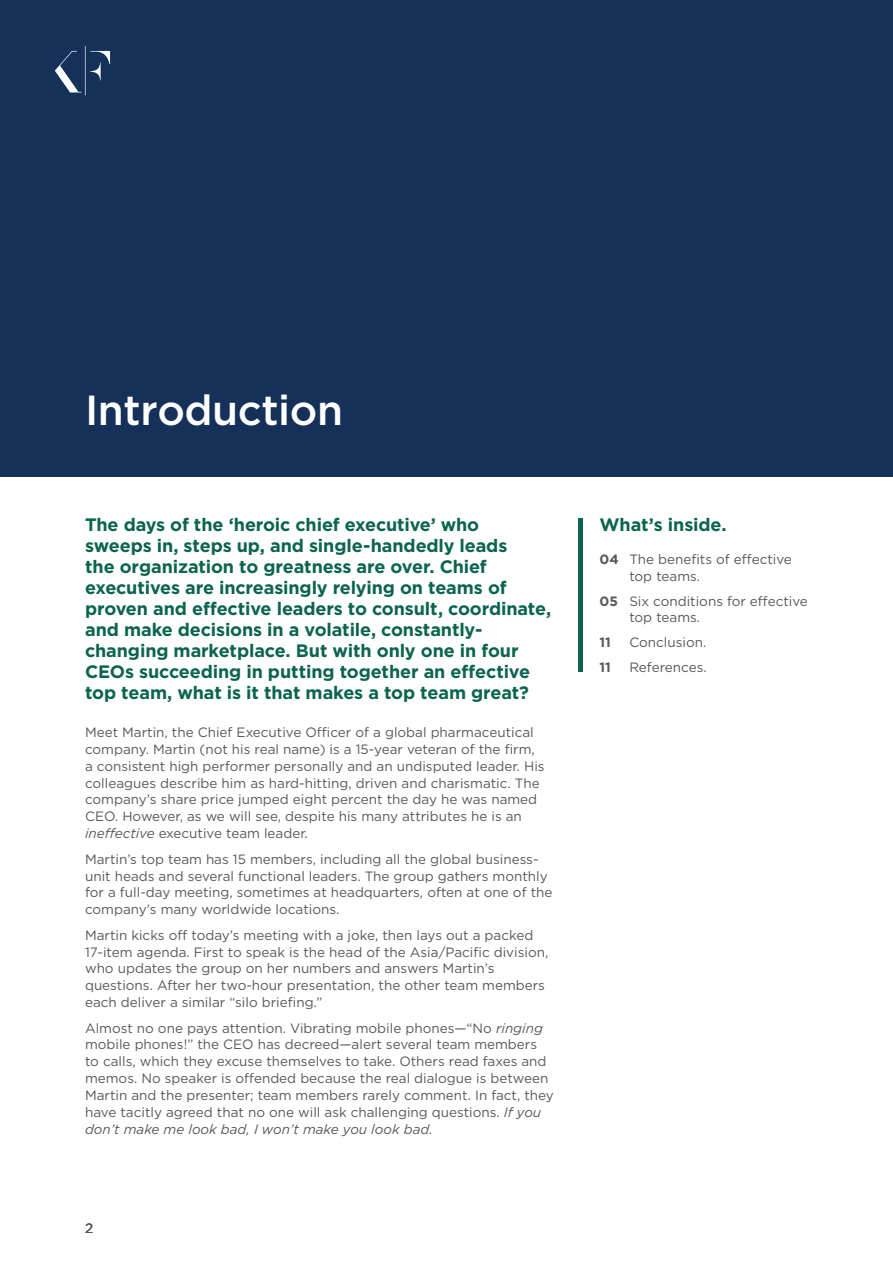
<style>
.page{position:relative;width:893px;height:1263px;background:#fff}
.page>*{position:absolute;margin:0;border:0;box-sizing:border-box;transform-origin:0 0}
.t1{font:500 42px "Gotham";letter-spacing:-.01em;color:#fff}
.Green_subheading{font:700 18px/21px "Gotham";letter-spacing:-.005em;color:#0b6450}
.Body-text{font:13.5px/16.8px "Gotham";color:#57585a}
.Body-text-2{font:700 13.5px "Gotham";color:#57585a}
.s1{font-style:italic}
.s2{font-weight:700}
</style>
<div class="page">
<div style="left:0;top:0;width:893px;height:476px;background:#153059"></div>
<svg style="left:55px;top:46px;width:55px;height:49px"></svg>
<div style="left:578px;top:518px;width:5px;height:154px;background:#0b6450"></div>
<p class="t1" style="left:85px;top:383px;width:260px">Introduction</p>
<p class="Green_subheading" style="left:85px;top:514px;width:468px">The days of the ‘heroic chief executive’ who<br>sweeps in, steps up, and single-handedly leads<br>the organization to greatness are over. Chief executives are increasingly relying on teams of proven and effective leaders to consult, coordinate, and make decisions in a volatile, constantly&shy;changing marketplace. But with only one in four CEOs succeeding in putting together an effective top team, what is it that makes a top team great?</p>
<p class="Body-text" style="left:85px;top:723px;width:461px">Meet Martin, the Chief Executive Officer of a global pharmaceutical company. Martin (not his real name) is a 15-year veteran of the firm, a consistent high performer personally and an undisputed leader. His colleagues describe him as hard-hitting, driven and charismatic. The company’s share price jumped eight percent the day he was named CEO. However, as we will see, despite his many attributes he is an <span class="s1">ineffective</span> executive team leader.</p>
<p class="Body-text" style="left:85px;top:850px;width:469px">Martin’s top team has 15 members, including all the global business&shy;unit heads and several functional leaders. The group gathers monthly for a full-day meeting, sometimes at headquarters, often at one of the company’s many worldwide locations.</p>
<p class="Body-text" style="left:85px;top:926px;width:465px">Martin kicks off today’s meeting with a joke, then lays out a packed 17-item agenda. First to speak is the head of the Asia/Pacific division, who updates the group on her numbers and answers Martin’s questions. After her two-hour presentation, the other team members each deliver a similar “silo briefing.”</p>
<p class="Body-text" style="left:85px;top:1019px;width:470px">Almost no one pays attention. Vibrating mobile phones—“No <span class="s1">ringing </span>mobile phones!” the CEO has decreed—alert several team members to calls, which they excuse themselves to take. Others read faxes and memos. No speaker is offended because the real dialogue is between Martin and the presenter; team members rarely comment. In fact, they have tacitly agreed that no one will ask challenging questions. <span class="s1">If you don’t make me look bad, I won’t make you look bad.</span></p>
<p class="Body-text" style="left:85px;top:1220px;width:10px">2</p>
<p class="Green_subheading" style="left:600px;top:514px;width:129px">What’s inside.</p>
<p class="Body-text" style="left:629px;top:551px;width:164px;text-indent:-30px"><span class="s2">04</span> The benefits of effective top teams.</p>
<p class="Body-text" style="left:629px;top:592px;width:180px;text-indent:-30px"><span class="s2">05</span> Six conditions for effective top teams.</p>
<p class="Body-text-2" style="left:600px;top:633px;width:13px">11</p>
<p class="Body-text" style="left:629px;top:634px;width:79px">Conclusion.</p>
<p class="Body-text-2" style="left:600px;top:658px;width:13px">11</p>
<p class="Body-text" style="left:629px;top:659px;width:79px">References.</p>
</div>
